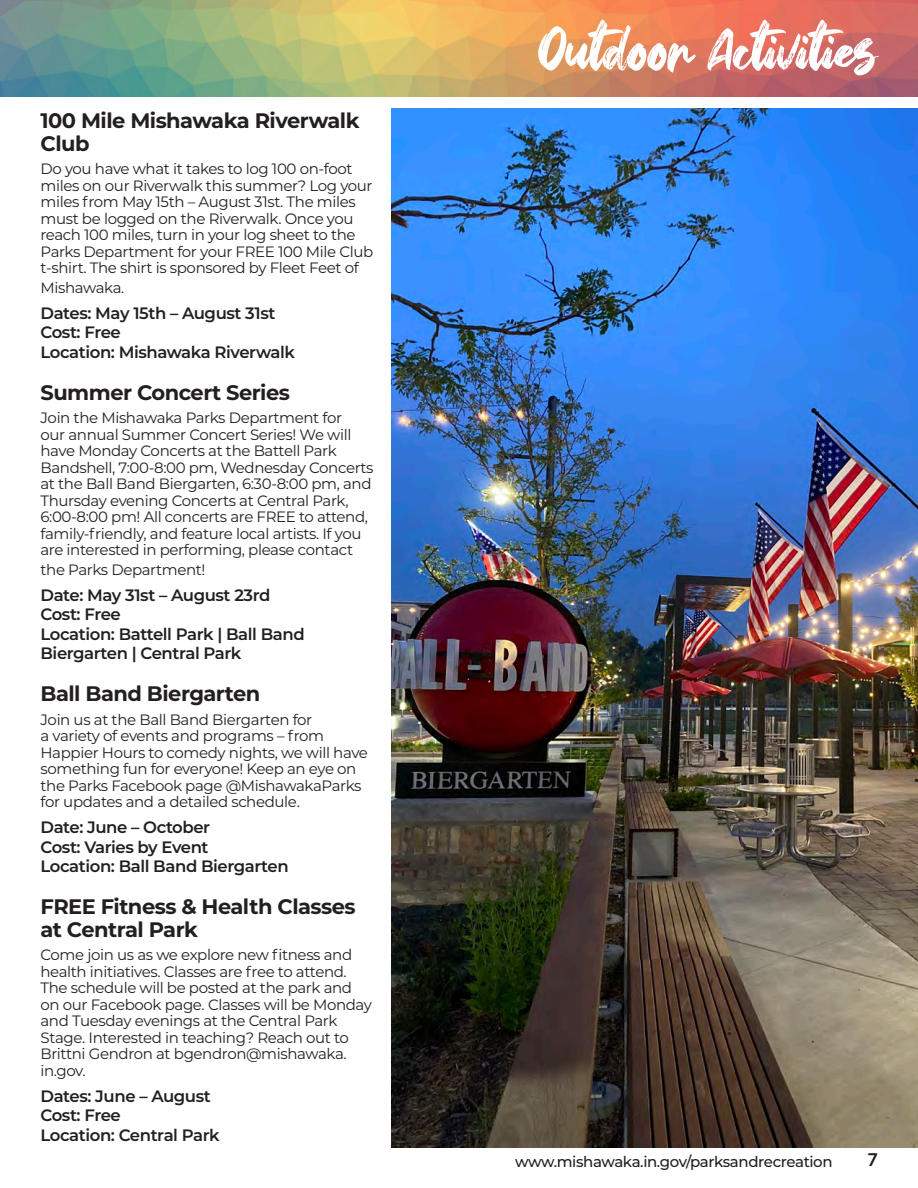
<style>
.page{position:relative;width:918px;height:1188px;background:#fff}
.page>*{position:absolute;margin:0;border:0;box-sizing:border-box;transform-origin:0 0}
.Main_Page_Header{font:57px "Hey October";color:#fff}
.Event_name{font:700 21px/22.5px "Montserrat";letter-spacing:-.025em;color:#231f20}
.t1{font:18px "Museo Sans 700";color:#231f20}
.Event_details{font:600 16.5px/19.5px "Montserrat";letter-spacing:-.025em;color:#231f20}
.Event_Desciption{font:15px/16.5px "Montserrat";letter-spacing:-.025em;color:#231f20}
.t2{font:500 15px "Montserrat";letter-spacing:-.025em;color:#231f20}
</style>
<div class="page">
<img style="left:0;top:0;width:918px;height:96px">
<img style="left:392px;top:108px;width:526px;height:1040px">
<p class="Event_name" style="left:40px;top:109px;width:321px">100 Mile Mishawaka Riverwalk<br>Club</p>
<p class="Event_Desciption" style="left:40px;top:160px;width:334px">Do you have what it takes to log 100 on-foot miles on our Riverwalk this summer? Log your miles from May 15th – August 31st. The miles must be logged on the Riverwalk. Once you reach 100 miles, turn in your log sheet to the Parks Department for your FREE 100 Mile Club t-shirt. The shirt is sponsored by Fleet Feet of</p>
<p class="Event_Desciption" style="left:40px;top:278px;width:85px">Mishawaka.</p>
<p class="Event_details" style="left:40px;top:302px;width:236px">Dates: May 15th – August 31st</p>
<p class="Event_details" style="left:40px;top:322px;width:82px">Cost: Free</p>
<p class="Event_details" style="left:40px;top:341px;width:256px">Location: Mishawaka Riverwalk</p>
<p class="Event_name" style="left:40px;top:380px;width:251px">Summer Concert Series</p>
<p class="Event_Desciption" style="left:40px;top:409px;width:335px">Join the Mishawaka Parks Department for<br>our annual Summer Concert Series! We will have Monday Concerts at the Battell Park Bandshell, 7:00-8:00 pm, Wednesday Concerts at the Ball Band Biergarten, 6:30-8:00 pm, and Thursday evening Concerts at Central Park, 6:00-8:00 pm! All concerts are FREE to attend, family-friendly, and feature local artists. If you are interested in performing, please contact</p>
<p class="Event_Desciption" style="left:40px;top:560px;width:167px">the Parks Department!</p>
<p class="Event_details" style="left:40px;top:584px;width:231px">Date: May 31st – August 23rd</p>
<p class="Event_details" style="left:40px;top:604px;width:82px">Cost: Free</p>
<p class="Event_details" style="left:40px;top:623px;width:266px">Location: Battell Park | Ball Band<br>Biergarten | Central Park</p>
<p class="Event_name" style="left:40px;top:682px;width:221px">Ball Band Biergarten</p>
<p class="Event_Desciption" style="left:40px;top:710px;width:329px">Join us at the Ball Band Biergarten for<br>a variety of events and programs – from Happier Hours to comedy nights, we will have something fun for everyone! Keep an eye on the Parks Facebook page @MishawakaParks for updates and a detailed schedule.</p>
<p class="Event_details" style="left:40px;top:817px;width:171px">Date: June – October</p>
<p class="Event_details" style="left:40px;top:836px;width:170px">Cost: Varies by Event</p>
<p class="Event_details" style="left:40px;top:856px;width:250px">Location: Ball Band Biergarten</p>
<p class="Event_name" style="left:40px;top:895px;width:317px">FREE Fitness &amp; Health Classes at Central Park</p>
<p class="Event_Desciption" style="left:40px;top:946px;width:333px">Come join us as we explore new fitness and health initiatives. Classes are free to attend.<br>The schedule will be posted at the park and on our Facebook page. Classes will be Monday and Tuesday evenings at the Central Park Stage. Interested in teaching? Reach out to Brittni Gendron at bgendron@mishawaka. in.gov.</p>
<p class="Event_details" style="left:40px;top:1085px;width:172px">Dates: June – August</p>
<p class="Event_details" style="left:40px;top:1105px;width:82px">Cost: Free</p>
<p class="Event_details" style="left:40px;top:1124px;width:181px">Location: Central Park</p>
<p class="Main_Page_Header" style="left:538px;top:17px;width:341px">Outdoor Activities</p>
<p class="t2" style="left:515px;top:1151px;width:319px">www.mishawaka.in.gov/parksandrecreation</p>
<p class="t1" style="left:868px;top:1150px;width:11px">7</p>
</div>
